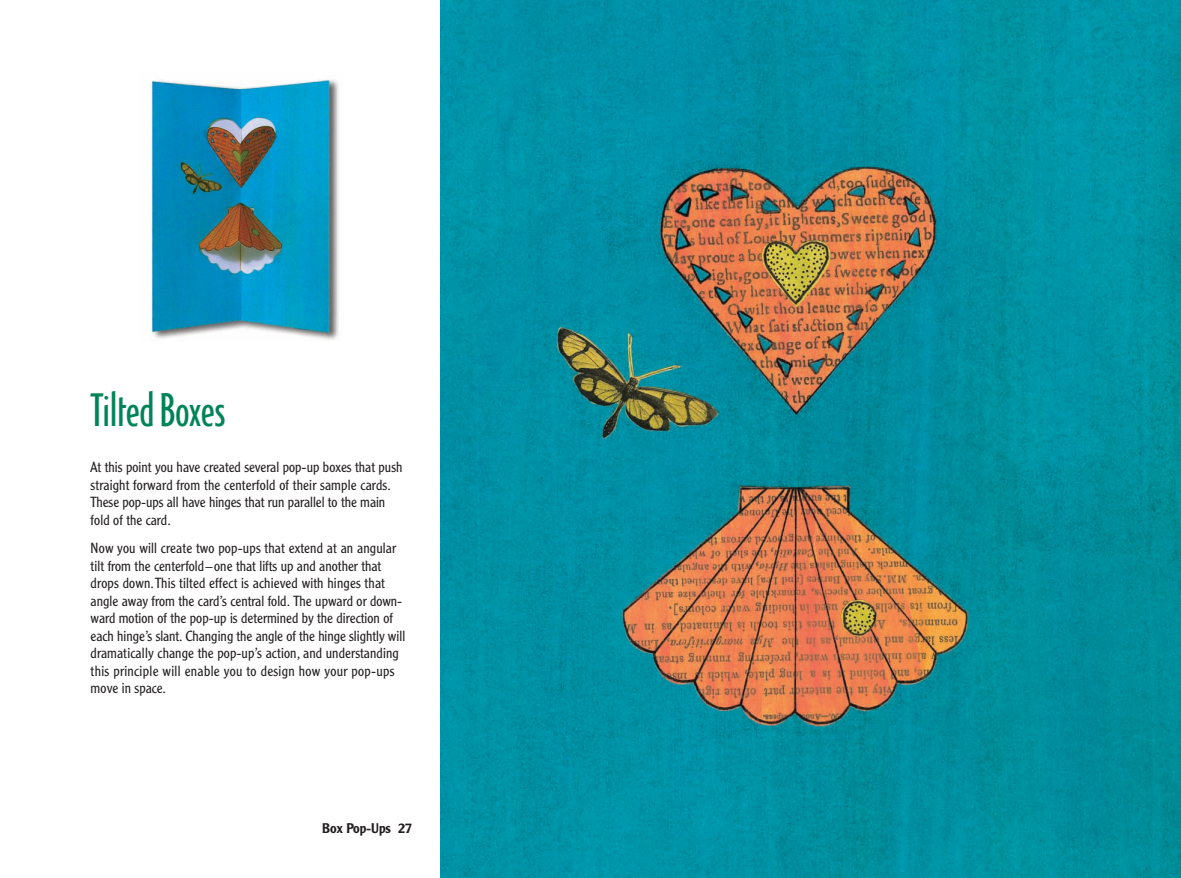
<style>
.page{position:relative;width:1181px;height:878px;background:#fff}
.page>*{position:absolute;margin:0;border:0;box-sizing:border-box;transform-origin:0 0}
.t1{font:300 45px "Generica Condensed";color:#008457}
.t2{font:300 14.38px/17.5px "Clearface Gothic LH";color:#231f20}
.t3{font:500 13.75px "Clearface Gothic LH";color:#231f20}
</style>
<div class="page">
<img style="left:440px;top:0;width:741px;height:878px">
<img style="left:151px;top:79px;width:188px;height:261px">
<p class="t1" style="left:91px;top:385px;width:136px">Tilted Boxes</p>
<p class="t2" style="left:91px;top:458px;width:313px">At this point you have created several pop-up boxes that push straight forward from the centerfold of their sample cards.<br>These pop-ups all have hinges that run parallel to the main fold of the card.</p>
<p class="t2" style="left:91px;top:539px;width:316px">Now you will create two pop-ups that extend at an angular tilt from the centerfold−one that lifts up and another that drops down. This tilted effect is achieved with hinges that angle away from the card’s central fold. The upward or down&shy;ward motion of the pop-up is determined by the direction of each hinge’s slant. Changing the angle of the hinge slightly will dramatically change the pop-up’s action, and understanding this principle will enable you to design how your pop-ups move in space.</p>
<p class="t3" style="left:322px;top:819px;width:92px">Box Pop-Ups 27</p>
</div>
